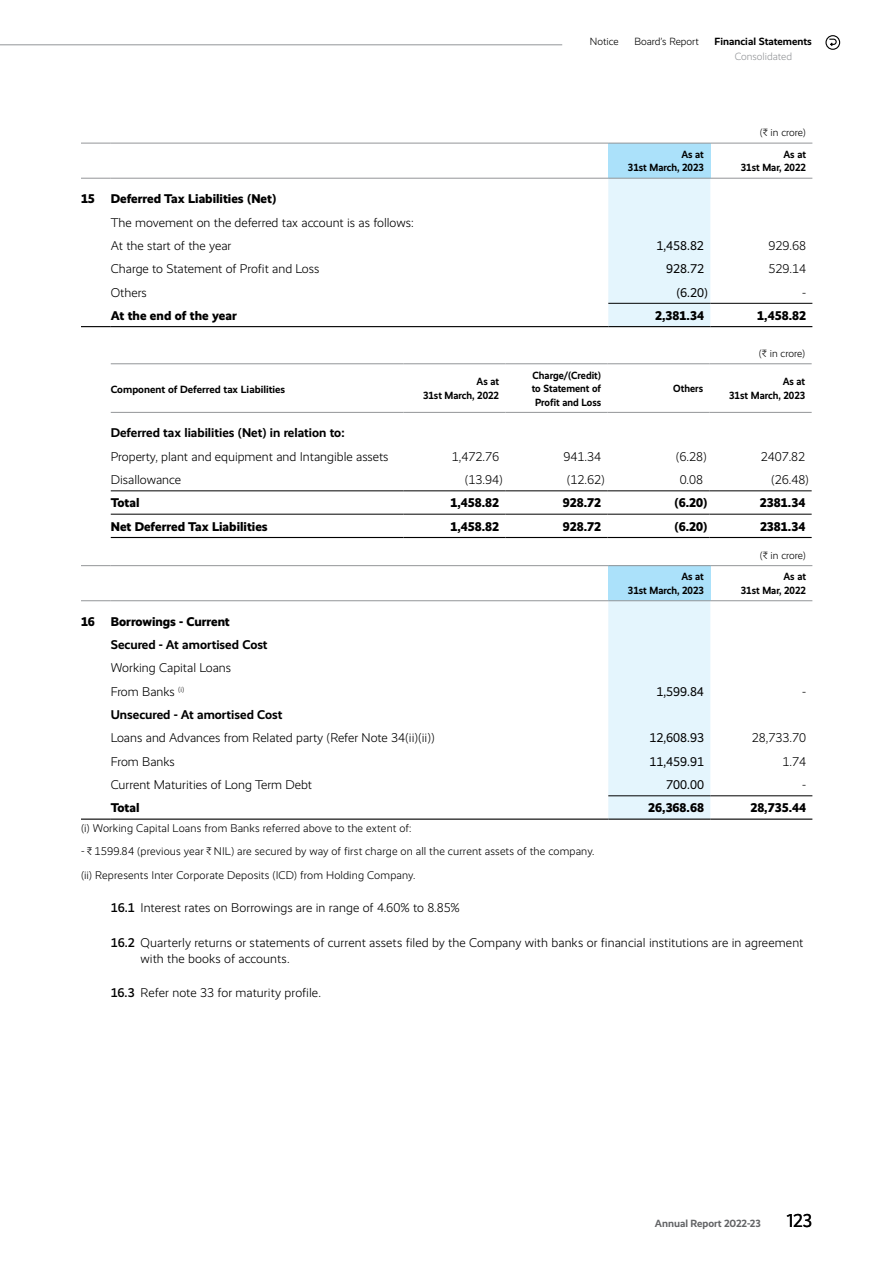
<style>
.page{position:relative;width:893px;height:1263px;background:#fff}
.page>*{position:absolute;margin:0;border:0;box-sizing:border-box;transform-origin:0 0}
.t1{font:18.75px "Realist";color:#000}
.t2{font:300 12.75px/23.2px "Realist";color:#000}
.t3{font:800 12.75px "Realist";color:#000}
.t4{font:700 12.75px "Realist";color:#000}
.t5{font:12.75px "Realist";color:#000}
.t6{font:300 11.25px/23.2px "Realist";letter-spacing:.01em;color:#000}
.t7{font:700 10.5px/13.5px "Realist";color:#000;text-align:right;scale:.95 1}
.t8{font:700 10.5px "Realist";color:#000}
.t9{font:300 10.5px "Realist";color:#000}
.t10{font:700 10.5px "Realist";letter-spacing:-.005em;color:#636466}
.t11{font:300 10.5px "Realist";color:#939598}
.s1{font-family:"ITF Rupee";font-weight:400}
.s2{font-weight:500}
</style>
<div class="page">
<hr style="left:0;top:45px;width:562px;height:1px;background:#939598">
<div style="left:825px;top:35px;width:15px;height:15px;border:1px solid #000;border-radius:50%"></div>
<svg style="left:828px;top:38px;width:9px;height:9px"></svg>
<div style="left:608px;top:143px;width:102px;height:35px;background:#abe1fa"></div>
<div style="left:608px;top:179px;width:102px;height:147px;background:#e4f5fd"></div>
<hr style="left:81px;top:326px;width:30px;height:1px;background:#000">
<hr style="left:111px;top:326px;width:497px;height:1px;background:#000">
<hr style="left:608px;top:303px;width:102px;height:1px;background:#000">
<hr style="left:608px;top:326px;width:102px;height:1px;background:#000">
<hr style="left:710px;top:303px;width:102px;height:1px;background:#000">
<hr style="left:710px;top:326px;width:102px;height:1px;background:#000">
<hr style="left:608px;top:143px;width:102px;height:1px;background:#939598">
<hr style="left:710px;top:143px;width:102px;height:1px;background:#939598">
<hr style="left:81px;top:143px;width:30px;height:1px;background:#939598">
<hr style="left:111px;top:143px;width:497px;height:1px;background:#939598">
<hr style="left:81px;top:178px;width:30px;height:1px;background:#939598">
<hr style="left:111px;top:178px;width:497px;height:1px;background:#939598">
<hr style="left:608px;top:178px;width:102px;height:1px;background:#939598">
<hr style="left:710px;top:178px;width:102px;height:1px;background:#939598">
<hr style="left:111px;top:537px;width:292px;height:1px;background:#000">
<hr style="left:403px;top:537px;width:102px;height:1px;background:#000">
<hr style="left:505px;top:537px;width:102px;height:1px;background:#000">
<hr style="left:608px;top:537px;width:102px;height:1px;background:#000">
<hr style="left:710px;top:537px;width:102px;height:1px;background:#000">
<hr style="left:111px;top:363px;width:292px;height:1px;background:#939598">
<hr style="left:111px;top:412px;width:292px;height:1px;background:#939598">
<hr style="left:403px;top:363px;width:102px;height:1px;background:#939598">
<hr style="left:505px;top:363px;width:102px;height:1px;background:#939598">
<hr style="left:608px;top:363px;width:102px;height:1px;background:#939598">
<hr style="left:710px;top:363px;width:102px;height:1px;background:#939598">
<hr style="left:403px;top:412px;width:102px;height:1px;background:#939598">
<hr style="left:505px;top:412px;width:102px;height:1px;background:#939598">
<hr style="left:608px;top:412px;width:102px;height:1px;background:#939598">
<hr style="left:710px;top:412px;width:102px;height:1px;background:#939598">
<hr style="left:111px;top:491px;width:292px;height:1px;background:#000">
<hr style="left:111px;top:514px;width:292px;height:1px;background:#000">
<hr style="left:403px;top:491px;width:102px;height:1px;background:#000">
<hr style="left:505px;top:491px;width:102px;height:1px;background:#000">
<hr style="left:608px;top:491px;width:102px;height:1px;background:#000">
<hr style="left:710px;top:491px;width:102px;height:1px;background:#000">
<hr style="left:403px;top:514px;width:102px;height:1px;background:#000">
<hr style="left:505px;top:514px;width:102px;height:1px;background:#000">
<hr style="left:608px;top:514px;width:102px;height:1px;background:#000">
<hr style="left:710px;top:514px;width:102px;height:1px;background:#000">
<div style="left:608px;top:566px;width:102px;height:35px;background:#abe1fa"></div>
<div style="left:608px;top:601px;width:102px;height:217px;background:#e4f5fd"></div>
<hr style="left:81px;top:818px;width:30px;height:2px;background:#000">
<hr style="left:111px;top:818px;width:497px;height:2px;background:#000">
<hr style="left:608px;top:795px;width:102px;height:1px;background:#000">
<hr style="left:608px;top:818px;width:102px;height:2px;background:#000">
<hr style="left:710px;top:795px;width:102px;height:1px;background:#000">
<hr style="left:710px;top:818px;width:102px;height:2px;background:#000">
<hr style="left:608px;top:565px;width:102px;height:1px;background:#939598">
<hr style="left:710px;top:565px;width:102px;height:1px;background:#939598">
<hr style="left:81px;top:565px;width:30px;height:1px;background:#939598">
<hr style="left:111px;top:565px;width:497px;height:1px;background:#939598">
<hr style="left:81px;top:600px;width:30px;height:1px;background:#939598">
<hr style="left:111px;top:600px;width:497px;height:1px;background:#939598">
<hr style="left:608px;top:600px;width:102px;height:1px;background:#939598">
<hr style="left:710px;top:600px;width:102px;height:1px;background:#939598">
<p class="t9" style="left:590px;top:36px;width:30px">Notice</p>
<p class="t9" style="left:634px;top:36px;width:66px">Board’s Report</p>
<p class="t8" style="left:715px;top:35px;width:99px">Financial Statements</p>
<p class="t11" style="left:735px;top:50px;width:59px">Consolidated</p>
<p class="t9" style="left:760px;top:127px;width:48px">(<span class="s1">C</span> in crore)</p>
<p class="t3" style="left:81px;top:191px;width:197px">15 Deferred Tax Liabilities (Net)</p>
<p class="t2" style="left:111px;top:211px;width:304px">The movement on the deferred tax account is as follows:<br>At the start of the year</p>
<p class="t7" style="left:628px;top:148px;width:82px">As at<br>31st March, 2023</p>
<p class="t7" style="left:741px;top:148px;width:70px">As at<br>31st Mar, 2022</p>
<p class="t5" style="left:656px;top:238px;width:49px">1,458.82</p>
<p class="t2" style="left:768px;top:234px;width:39px">929.68</p>
<p class="t2" style="left:111px;top:257px;width:210px">Charge to Statement of Profit and Loss</p>
<p class="t5" style="left:666px;top:262px;width:39px">928.72</p>
<p class="t2" style="left:768px;top:257px;width:39px">529.14</p>
<p class="t2" style="left:111px;top:281px;width:38px">Others</p>
<p class="t5" style="left:676px;top:285px;width:33px">(6.20)</p>
<p class="t2" style="left:802px;top:281px;width:6px">-</p>
<p class="t3" style="left:111px;top:308px;width:127px">At the end of the year</p>
<p class="t3" style="left:655px;top:308px;width:50px">2,381.34</p>
<p class="t3" style="left:757px;top:308px;width:50px">1,458.82</p>
<p class="t9" style="left:759px;top:348px;width:48px">(<span class="s1">C</span> in crore)</p>
<p class="t8" style="left:111px;top:383px;width:176px">Component of Deferred tax Liabilities</p>
<p class="t7" style="left:423px;top:375px;width:82px">As at<br>31st March, 2022</p>
<p class="t7" style="left:532px;top:368px;width:75px;text-align:center">Charge/(Credit) to Statement of<br>Profit and Loss</p>
<p class="t7" style="left:673px;top:382px;width:33px">Others</p>
<p class="t7" style="left:729px;top:375px;width:82px">As at<br>31st March, 2023</p>
<p class="t4" style="left:111px;top:426px;width:235px">Deferred tax liabilities (Net) in relation to:</p>
<p class="t2" style="left:111px;top:445px;width:279px">Property, plant and equipment and Intangible assets</p>
<p class="t2" style="left:452px;top:445px;width:49px">1,472.76</p>
<p class="t2" style="left:564px;top:445px;width:39px">941.34</p>
<p class="t2" style="left:676px;top:445px;width:33px">(6.28)</p>
<p class="t2" style="left:761px;top:445px;width:46px">2407.82</p>
<p class="t2" style="left:111px;top:468px;width:72px">Disallowance</p>
<p class="t2" style="left:465px;top:468px;width:39px">(13.94)</p>
<p class="t2" style="left:567px;top:468px;width:39px">(12.62)</p>
<p class="t2" style="left:680px;top:468px;width:25px">0.08</p>
<p class="t2" style="left:771px;top:468px;width:39px">(26.48)</p>
<p class="t3" style="left:111px;top:495px;width:30px">Total</p>
<p class="t3" style="left:450px;top:495px;width:50px">1,458.82</p>
<p class="t3" style="left:563px;top:495px;width:40px">928.72</p>
<p class="t3" style="left:675px;top:495px;width:34px">(6.20)</p>
<p class="t3" style="left:760px;top:495px;width:47px">2381.34</p>
<p class="t3" style="left:111px;top:519px;width:158px">Net Deferred Tax Liabilities</p>
<p class="t3" style="left:450px;top:519px;width:50px">1,458.82</p>
<p class="t3" style="left:563px;top:519px;width:40px">928.72</p>
<p class="t3" style="left:675px;top:519px;width:34px">(6.20)</p>
<p class="t3" style="left:760px;top:519px;width:47px">2381.34</p>
<p class="t9" style="left:760px;top:549px;width:48px">(<span class="s1">C</span> in crore)</p>
<p class="t7" style="left:628px;top:570px;width:82px">As at<br>31st March, 2023</p>
<p class="t7" style="left:741px;top:570px;width:70px">As at<br>31st Mar, 2022</p>
<p class="t3" style="left:81px;top:614px;width:150px">16 Borrowings - Current</p>
<p class="t4" style="left:111px;top:637px;width:158px">Secured - At amortised Cost</p>
<p class="t2" style="left:111px;top:657px;width:122px">Working Capital Loans<br>From Banks <sup>(i)</sup></p>
<p class="t5" style="left:656px;top:684px;width:49px">1,599.84</p>
<p class="t2" style="left:802px;top:680px;width:6px">-</p>
<p class="t4" style="left:111px;top:707px;width:173px">Unsecured - At amortised Cost</p>
<p class="t2" style="left:111px;top:726px;width:326px">Loans and Advances from Related party (Refer Note 34(ii)(ii))</p>
<p class="t5" style="left:649px;top:731px;width:56px">12,608.93</p>
<p class="t2" style="left:752px;top:726px;width:56px">28,733.70</p>
<p class="t2" style="left:111px;top:750px;width:66px">From Banks</p>
<p class="t5" style="left:649px;top:754px;width:56px">11,459.91</p>
<p class="t2" style="left:782px;top:750px;width:25px">1.74</p>
<p class="t2" style="left:111px;top:773px;width:203px">Current Maturities of Long Term Debt</p>
<p class="t5" style="left:666px;top:777px;width:39px">700.00</p>
<p class="t2" style="left:802px;top:773px;width:6px">-</p>
<p class="t3" style="left:111px;top:800px;width:30px">Total</p>
<p class="t3" style="left:648px;top:800px;width:57px">26,368.68</p>
<p class="t3" style="left:750px;top:800px;width:57px">28,735.44</p>
<p class="t6" style="left:81px;top:817px;width:332px">(i) Working Capital Loans from Banks referred above to the extent of:</p>
<p class="t6" style="left:81px;top:840px;width:515px">- <span class="s1">C</span> 1599.84 (previous year <span class="s1">C</span> NIL) are secured by way of first charge on all the current assets of the company. (ii) Represents Inter Corporate Deposits (ICD) from Holding Company.</p>
<p class="t2" style="left:111px;top:896px;width:351px"><span class="s2">16.1</span> Interest rates on Borrowings are in range of 4.60% to 8.85%</p>
<p class="t2" style="left:141px;top:935px;width:664px;line-height:15.8px;text-indent:-30px"><span class="s2">16.2</span> Quarterly returns or statements of current assets filed by the Company with banks or financial institutions are in agreement with the books of accounts.</p>
<p class="t2" style="left:111px;top:981px;width:212px"><span class="s2">16.3</span> Refer note 33 for maturity profile.</p>
<p class="t10" style="left:655px;top:1217px;width:107px">Annual Report 2022-23</p>
<h1 class="t1" style="left:787px;top:1210px;width:27px">123</h1>
</div>
